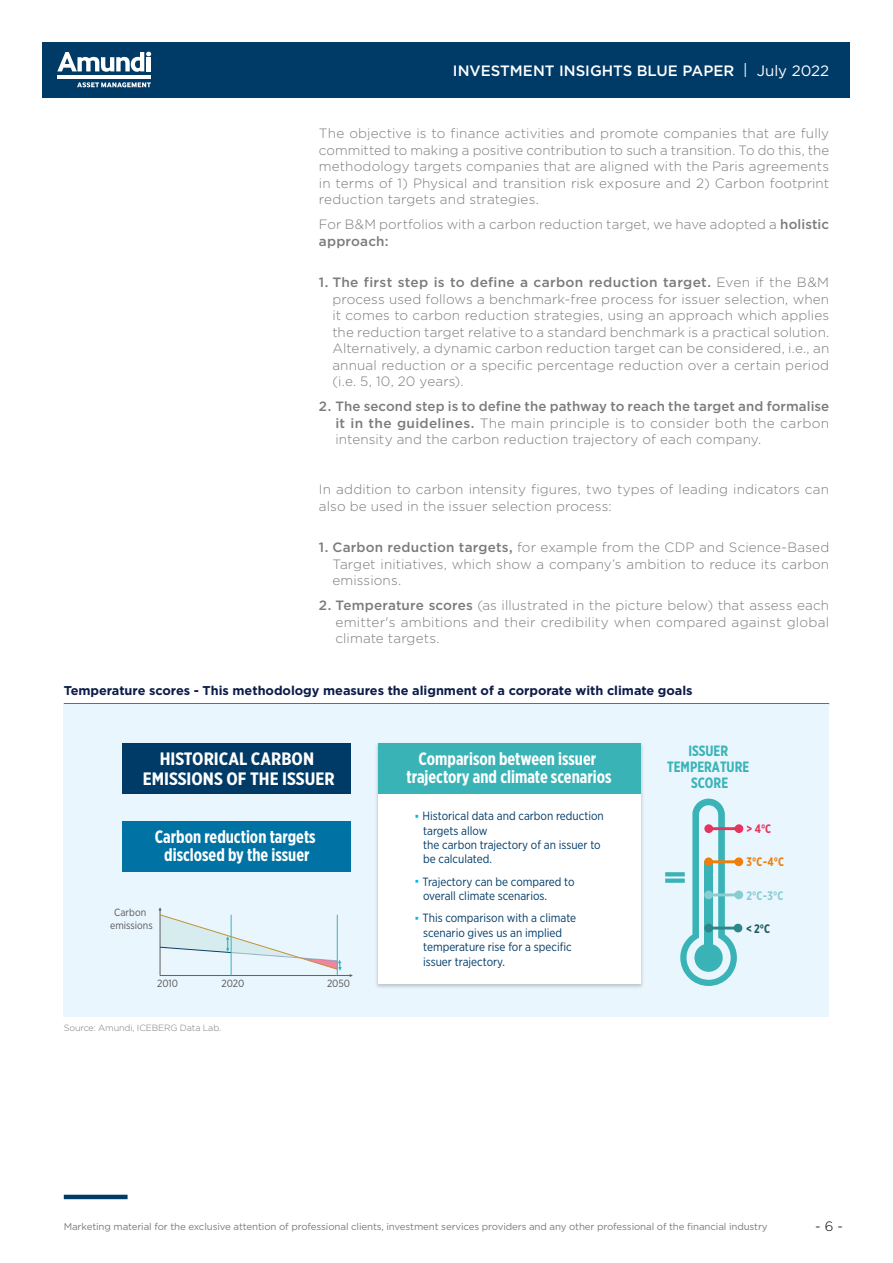
<style>
.page{position:relative;width:893px;height:1263px;background:#fff}
.page>*{position:absolute;margin:0;border:0;box-sizing:border-box;transform-origin:0 0}
.t1{font:700 17.85px/17.9px "Gotham X Narrow";color:#fff;text-align:center}
.t2{font:700 17.85px/19.4px "Gotham X Narrow";color:#fff;text-align:center;scale:1.1 1}
.t3{font:500 15px "Gotham";color:#fff}
.t4{font:700 15px/16.5px "Gotham X Narrow";color:#39b3b6;text-align:center}
.t5{font:300 13.5px/16.5px "Gotham";letter-spacing:.01em;color:#7c7b7b;text-align:justify}
.t6{font:300 13.5px "Gotham";color:#000}
.t7{font:700 12.75px "Gotham";color:#0c1c49}
.t8{font:700 12.3px "Gotham X Narrow";color:#89cdd3}
.t9{font:700 12.3px "Gotham X Narrow";color:#ef7e0a}
.t10{font:700 12.3px "Gotham X Narrow";color:#1d5a5c}
.t11{font:700 12.3px "Gotham X Narrow";color:#e7345f}
.t12{font:12px/14.4px "Gotham Narrow";color:#003b68}
.t13{font:10.5px/13.5px "Gotham Narrow";color:#575756;text-align:center}
.t14{font:9.75px "Gotham";letter-spacing:-.01em;color:#7c7b7b}
.t15{font:300 9px "Gotham";letter-spacing:-.01em;color:#7c7b7b}
.s1{font-weight:400}
.s2{font-weight:500}
</style>
<div class="page">
<div style="left:43px;top:43px;width:807px;height:55px;background:#003b68"></div>
<svg style="left:57px;top:52px;width:94px;height:20px"></svg>
<hr style="left:147px;top:57px;width:4px;height:14px;background:#fff">
<hr style="left:58px;top:75px;width:93px;height:4px;background:#fff">
<svg style="left:77px;top:82px;width:74px;height:6px"></svg>
<hr style="left:64px;top:1195px;width:64px;height:4px;background:#003b68">
<hr style="left:64px;top:703px;width:765px;height:1px;background:#0c1c49">
<div style="left:64px;top:704px;width:765px;height:313px;background:#eaf6fe"></div>
<svg style="left:665px;top:872px;width:15px;height:4px"></svg>
<div style="left:665px;top:878px;width:20px;height:5px;background:#39b3b6"></div>
<svg style="left:680px;top:799px;width:63px;height:187px"></svg>
<svg style="left:158px;top:907px;width:195px;height:70px"></svg>
<img style="left:376px;top:743px;width:267px;height:245px">
<div style="left:378px;top:743px;width:262px;height:241px;background:#fff"></div>
<div style="left:378px;top:743px;width:262px;height:51px;background:#39b3b6"></div>
<div style="left:123px;top:743px;width:228px;height:51px;background:#003b68"></div>
<div style="left:123px;top:821px;width:228px;height:51px;background:#0072a3"></div>
<p class="t3" style="left:453px;top:61px;width:378px">INVESTMENT INSIGHTS BLUE PAPER <span class="s1">| July 2022</span></p>
<p class="t5" style="left:319px;top:125px;width:512px">The objective is to finance activities and promote companies that are fully committed to making a positive contribution to such a transition. To do this, the methodology targets companies that are aligned with the Paris agreements in terms of 1) Physical and transition risk exposure and 2) Carbon footprint reduction targets and strategies.</p>
<p class="t5" style="left:319px;top:216px;width:512px">For B&amp;M portfolios with a carbon reduction target, we have adopted a <span class="s2">holistic approach:</span></p>
<p class="t5" style="left:332px;top:274px;width:498px;text-indent:-13px"><span class="s2">1. The first step is to define a carbon reduction target.</span> Even if the B&amp;M process used follows a benchmark-free process for issuer selection, when it comes to carbon reduction strategies, using an approach which applies the reduction target relative to a standard benchmark is a practical solution.<br>Alternatively, a dynamic carbon reduction target can be considered, i.e., an annual reduction or a specific percentage reduction over a certain period (i.e. 5, 10, 20 years).</p>
<p class="t5" style="left:335px;top:398px;width:495px;text-indent:-17px"><span class="s2">2. The second step is to define the pathway to reach the target and formalise it in the guidelines.</span> The main principle is to consider both the carbon intensity and the carbon reduction trajectory of each company.</p>
<p class="t5" style="left:319px;top:481px;width:512px">In addition to carbon intensity figures, two types of leading indicators can also be used in the issuer selection process:</p>
<p class="t5" style="left:332px;top:539px;width:498px;text-indent:-13px"><span class="s2">1. Carbon reduction targets,</span> for example from the CDP and Science-Based Target initiatives, which show a company’s ambition to reduce its carbon emissions.</p>
<p class="t5" style="left:335px;top:597px;width:495px;text-indent:-17px"><span class="s2">2. Temperature scores</span> (as illustrated in the picture below) that assess each emitter's ambitions and their credibility when compared against global climate targets.</p>
<p class="t7" style="left:64px;top:682px;width:630px">Temperature scores - This methodology measures the alignment of a corporate with climate goals</p>
<h1 class="t2" style="left:143px;top:749px;width:176px">HISTORICAL CARBON<br>EMISSIONS OF THE ISSUER</h1>
<h1 class="t1" style="left:155px;top:827px;width:162px">Carbon reduction targets disclosed by the issuer</h1>
<p class="t13" style="left:110px;top:905px;width:44px">Carbon emissions</p>
<p class="t13" style="left:157px;top:977px;width:23px">2010</p>
<p class="t13" style="left:221px;top:977px;width:25px">2020</p>
<p class="t13" style="left:327px;top:977px;width:25px">2050</p>
<p class="t15" style="left:64px;top:1022px;width:159px">Source: Amundi, ICEBERG Data Lab.</p>
<h1 class="t1" style="left:407px;top:750px;width:206px">Comparison between issuer trajectory and climate scenarios</h1>
<p class="t12" style="left:422px;top:809px;width:183px">Historical data and carbon reduction targets allow<br>the carbon trajectory of an issuer to be calculated.</p>
<p class="t12" style="left:422px;top:874px;width:154px">Trajectory can be compared to overall climate scenarios.</p>
<p class="t12" style="left:422px;top:911px;width:155px">This comparison with a climate scenario gives us an implied temperature rise for a specific issuer trajectory.</p>
<p class="t4" style="left:667px;top:742px;width:84px">ISSUER<br>TEMPERATURE<br>SCORE</p>
<p class="t11" style="left:747px;top:821px;width:26px">&gt; 4°C</p>
<p class="t9" style="left:747px;top:854px;width:39px">3°C-4°C</p>
<p class="t8" style="left:747px;top:888px;width:38px">2°C-3°C</p>
<p class="t10" style="left:746px;top:921px;width:26px">&lt; 2°C</p>
<p class="t14" style="left:64px;top:1220px;width:705px">Marketing material for the exclusive attention of professional clients, investment services providers and any other professional of the financial industry</p>
<p class="t6" style="left:815px;top:1218px;width:29px">- 6 -</p>
</div>
